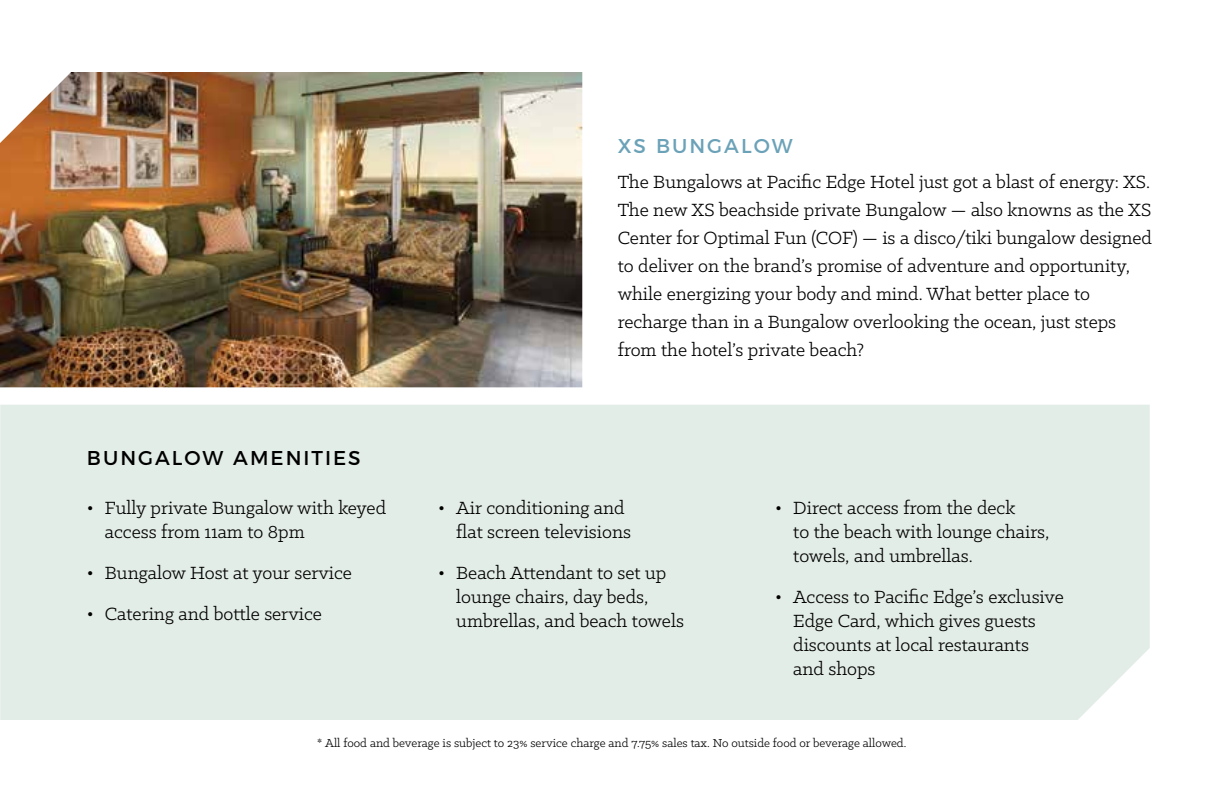
<style>
.page{position:relative;width:1224px;height:792px;background:#fff}
.page>*{position:absolute;margin:0;border:0;box-sizing:border-box;transform-origin:0 0}
.t1{font:20px/24px "Klinic Slab";color:#000}
.t2{font:20px "Montserrat";letter-spacing:.1em;color:#000}
.t3{font:20px "Montserrat";letter-spacing:.1em;color:#6ba2b8}
.t4{font:13px "Klinic Slab";color:#000}
</style>
<div class="page">
<img style="left:0;top:72px;width:582px;height:315px">
<div style="left:0;top:405px;width:1150px;height:315px;background:#e3ede7"></div>
<p class="t2" style="left:87px;top:442px;width:275px">BUNGALOW AMENITIES</p>
<p class="t1" style="left:105px;top:495px;width:283px;text-indent:-18px">• Fully private Bungalow with keyed access from 11am to 8pm</p>
<p class="t1" style="left:87px;top:560px;width:267px">• Bungalow Host at your service</p>
<p class="t1" style="left:87px;top:601px;width:236px">• Catering and bottle service</p>
<p class="t3" style="left:618px;top:130px;width:176px">XS BUNGALOW</p>
<p class="t1" style="left:618px;top:167px;width:536px;line-height:28px">The Bungalows at Pacific Edge Hotel just got a blast of energy: XS.<br>The new XS beachside private Bungalow — also knowns as the XS Center for Optimal Fun (COF) — is a disco/tiki bungalow designed to deliver on the brand’s promise of adventure and opportunity, while energizing your body and mind. What better place to recharge than in a Bungalow overlooking the ocean, just steps from the hotel’s private beach?</p>
<p class="t1" style="left:456px;top:495px;width:176px;text-indent:-18px">• Air conditioning and flat screen televisions</p>
<p class="t1" style="left:456px;top:560px;width:229px;text-indent:-18px">• Beach Attendant to set up lounge chairs, day beds, umbrellas, and beach towels</p>
<p class="t1" style="left:793px;top:495px;width:258px;text-indent:-18px">• Direct access from the deck<br>to the beach with lounge chairs, towels, and umbrellas.</p>
<p class="t1" style="left:793px;top:584px;width:272px;text-indent:-18px">• Access to Pacific Edge’s exclusive<br>Edge Card, which gives guests discounts at local restaurants and shops</p>
<p class="t4" style="left:317px;top:735px;width:591px">* All food and beverage is subject to 23% service charge and 7.75% sales tax. No outside food or beverage allowed.</p>
</div>
